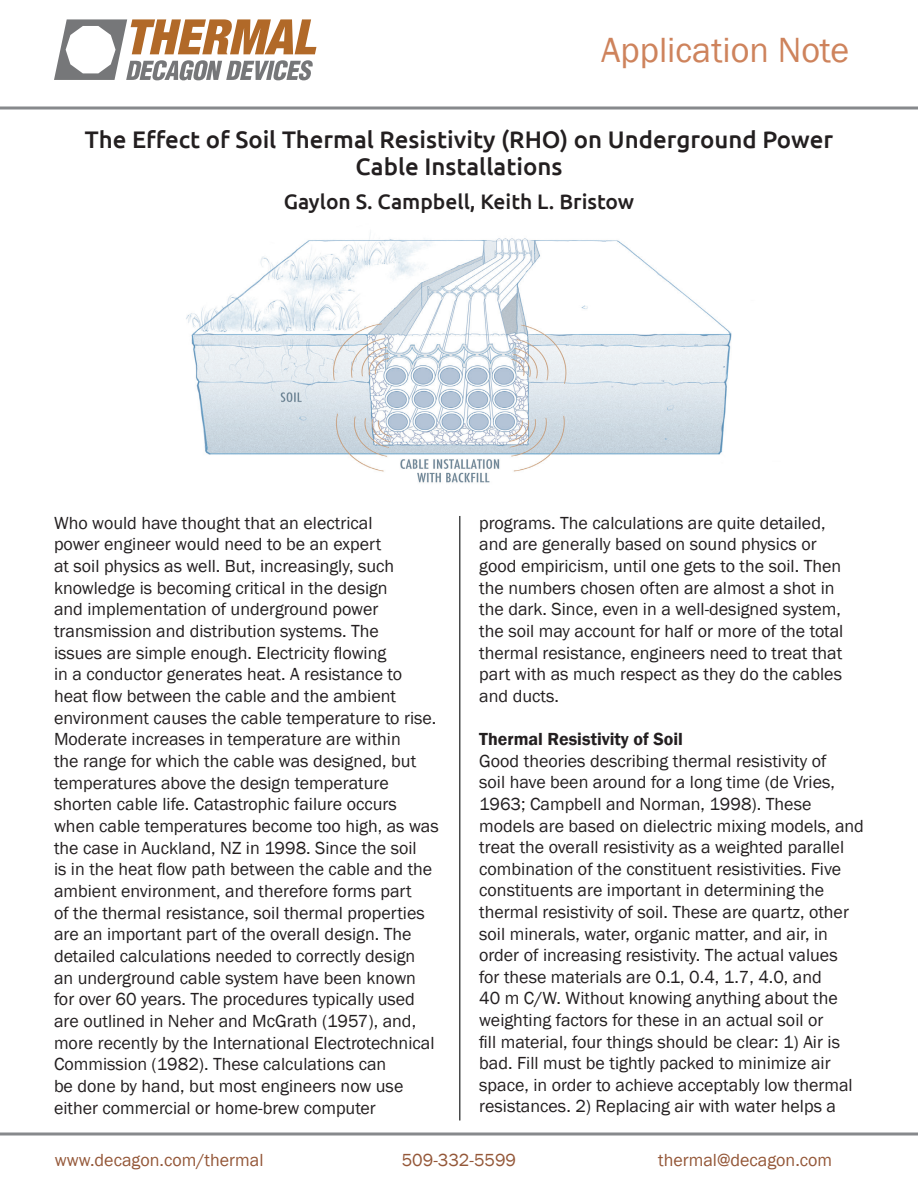
<style>
.page{position:relative;width:918px;height:1188px;background:#fff}
.page>*{position:absolute;margin:0;border:0;box-sizing:border-box;transform-origin:0 0}
.t1{font:36px "Franklin Gothic";color:#ce835c}
.t2{font:500 24px/27px "Ubuntu";color:#231f20;text-align:center}
.t3{font:500 21px "Ubuntu";color:#231f20}
.t4{font:18px/21.8px "Franklin Gothic";color:#231f20}
.t5{font:18px "Franklin Gothic";color:#945738}
.t6{font:600 18px "Franklin Gothic";color:#231f20}
</style>
<div class="page">
<svg style="left:0;top:106px;width:918px;height:4px;background:#a4a6a8"></svg>
<svg style="left:0;top:1132px;width:918px;height:4px;background:#a4a6a8"></svg>
<svg style="left:54px;top:19px;width:262px;height:61px"></svg>
<img style="left:186px;top:232px;width:546px;height:251px">
<hr style="left:459px;top:516px;width:1px;height:604px;background:#494a4b">
<h1 class="t1" style="left:601px;top:28px;width:249px">Application Note</h1>
<p class="t2" style="left:85px;top:125px;width:750px">The Effect of Soil Thermal Resistivity (RHO) on Underground Power<br>Cable Installations</p>
<p class="t3" style="left:284px;top:189px;width:352px">Gaylon S. Campbell, Keith L. Bristow</p>
<p class="t4" style="left:54px;top:512px;width:386px">Who would have thought that an electrical<br>power engineer would need to be an expert<br>at soil physics as well. But, increasingly, such knowledge is becoming critical in the design<br>and implementation of underground power transmission and distribution systems. The<br>issues are simple enough. Electricity flowing<br>in a conductor generates heat. A resistance to heat flow between the cable and the ambient environment causes the cable temperature to rise.<br>Moderate increases in temperature are within<br>the range for which the cable was designed, but temperatures above the design temperature shorten cable life. Catastrophic failure occurs when cable temperatures become too high, as was the case in Auckland, NZ in 1998. Since the soil<br>is in the heat flow path between the cable and the ambient environment, and therefore forms part<br>of the thermal resistance, soil thermal properties are an important part of the overall design. The detailed calculations needed to correctly design an underground cable system have been known for over 60 years. The procedures typically used are outlined in Neher and McGrath (1957), and, more recently by the International Electrotechnical Commission (1982). These calculations can<br>be done by hand, but most engineers now use either commercial or home-brew computer</p>
<p class="t4" style="left:479px;top:512px;width:366px">programs. The calculations are quite detailed, and are generally based on sound physics or good empiricism, until one gets to the soil. Then the numbers chosen often are almost a shot in the dark. Since, even in a well-designed system, the soil may account for half or more of the total thermal resistance, engineers need to treat that part with as much respect as they do the cables and ducts.</p>
<p class="t6" style="left:479px;top:728px;width:205px">Thermal Resistivity of Soil</p>
<p class="t4" style="left:479px;top:750px;width:386px">Good theories describing thermal resistivity of<br>soil have been around for a long time (de Vries, 1963; Campbell and Norman, 1998). These models are based on dielectric mixing models, and treat the overall resistivity as a weighted parallel combination of the constituent resistivities. Five constituents are important in determining the thermal resistivity of soil. These are quartz, other soil minerals, water, organic matter, and air, in order of increasing resistivity. The actual values<br>for these materials are 0.1, 0.4, 1.7, 4.0, and<br>40 m C/W. Without knowing anything about the weighting factors for these in an actual soil or<br>fill material, four things should be clear: 1) Air is bad. Fill must be tightly packed to minimize air space, in order to achieve acceptably low thermal resistances. 2) Replacing air with water helps a</p>
<p class="t5" style="left:55px;top:1149px;width:210px">www.decagon.com/thermal</p>
<p class="t5" style="left:402px;top:1149px;width:116px">509-332-5599</p>
<p class="t5" style="left:658px;top:1149px;width:176px">thermal@decagon.com</p>
</div>
